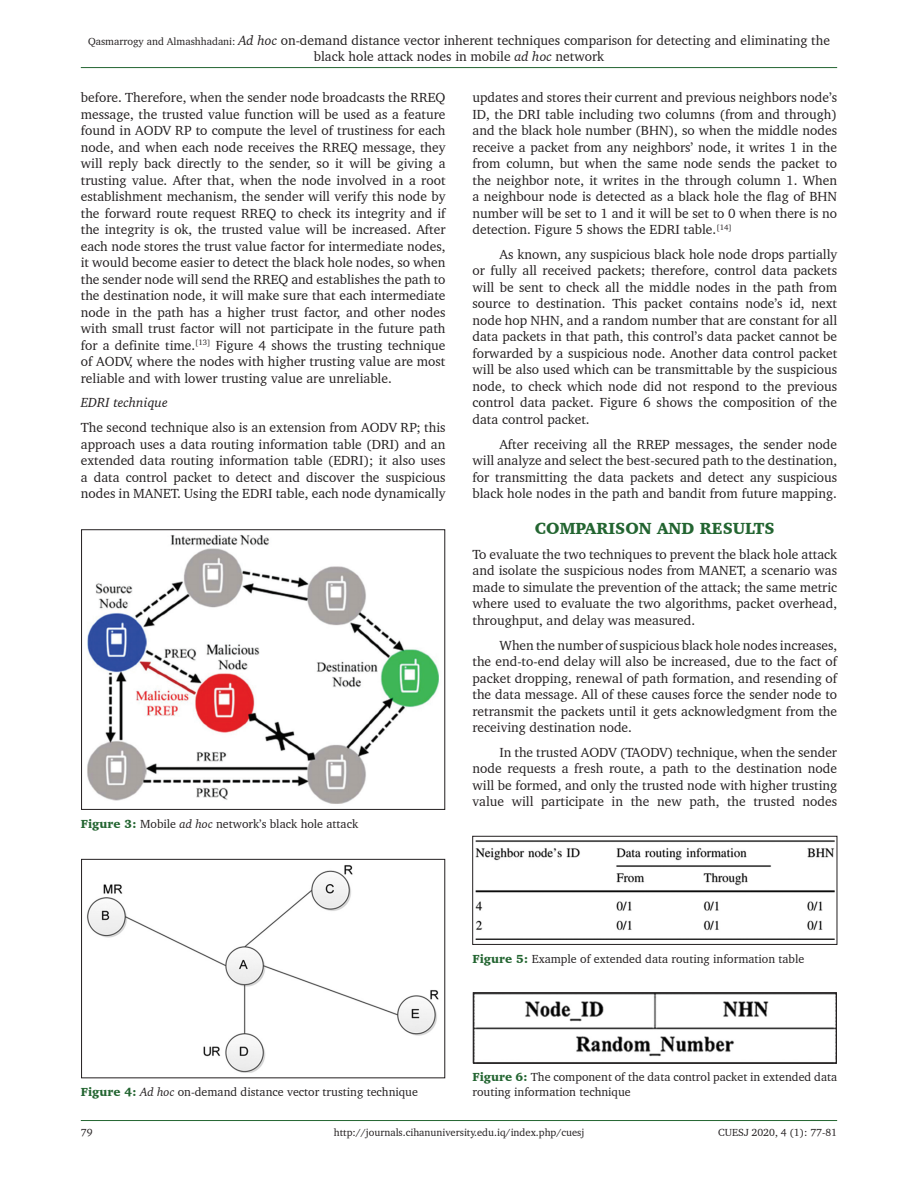
<style>
.page{position:relative;width:918px;height:1188px;background:#fff}
.page>*{position:absolute;margin:0;border:0;box-sizing:border-box;transform-origin:0 0}
.t1{font:900 16.5px "Charter BT";color:#236531}
.TXFL{font:13.5px/16.5px "Charter BT";color:#231f20;text-align:justify}
.TX{font:13.5px/16.5px "Charter BT";color:#231f20;text-align:justify}
.t2{font:italic 13.5px "Charter BT";color:#231f20}
.FGC{font:12px/15px "Charter BT";color:#231f20}
.RF{font:10.5px "Charter BT";color:#231f20}
.s1{font-size:10.5px}
.s2{font-style:italic}
.s3{font-weight:900;color:#236531}
</style>
<div class="page">
<hr style="left:81px;top:67px;width:756px;height:1px;background:#236531">
<hr style="left:81px;top:1120px;width:756px;height:1px;background:#236531">
<img style="left:87px;top:534px;width:352px;height:270px">
<div style="left:81px;top:530px;width:364px;height:280px;border:1px solid #231f20"></div>
<img style="left:87px;top:865px;width:352px;height:208px">
<div style="left:81px;top:859px;width:364px;height:219px;border:1px solid #231f20"></div>
<img style="left:475px;top:841px;width:360px;height:99px">
<div style="left:472px;top:836px;width:365px;height:109px;border:1px solid #231f20"></div>
<img style="left:475px;top:994px;width:360px;height:63px">
<div style="left:473px;top:992px;width:364px;height:71px;border:1px solid #231f20"></div>
<p class="TXFL" style="left:88px;top:32px;width:743px;text-align:center"><span class="s1">Qasmarrogy and Almashhadani:</span> <span class="s2">Ad hoc</span> on-demand distance vector inherent techniques comparison for detecting and eliminating the black hole attack nodes in mobile <span class="s2">ad hoc</span> network</p>
<p class="TXFL" style="left:81px;top:89px;width:366px">before. Therefore, when the sender node broadcasts the RREQ message, the trusted value function will be used as a feature found in AODV RP to compute the level of trustiness for each node, and when each node receives the RREQ message, they will reply back directly to the sender, so it will be giving a trusting value. After that, when the node involved in a root establishment mechanism, the sender will verify this node by the forward route request RREQ to check its integrity and if the integrity is ok, the trusted value will be increased. After each node stores the trust value factor for intermediate nodes, it would become easier to detect the black hole nodes, so when the sender node will send the RREQ and establishes the path to the destination node, it will make sure that each intermediate node in the path has a higher trust factor, and other nodes with small trust factor will not participate in the future path for a definite time.<sup>[13]</sup> Figure 4 shows the trusting technique of AODV, where the nodes with higher trusting value are most reliable and with lower trusting value are unreliable.</p>
<h3 class="t2" style="left:81px;top:394px;width:88px">EDRI technique</h3>
<p class="TXFL" style="left:81px;top:419px;width:366px">The second technique also is an extension from AODV RP; this approach uses a data routing information table (DRI) and an extended data routing information table (EDRI); it also uses a data control packet to detect and discover the suspicious nodes in MANET. Using the EDRI table, each node dynamically</p>
<p class="FGC" style="left:81px;top:816px;width:279px"><span class="s3">Figure 3:</span> Mobile <span class="s2">ad hoc</span> network’s black hole attack</p>
<p class="TXFL" style="left:472px;top:89px;width:366px">updates and stores their current and previous neighbors node’s ID, the DRI table including two columns (from and through) and the black hole number (BHN), so when the middle nodes receive a packet from any neighbors’ node, it writes 1 in the from column, but when the same node sends the packet to the neighbor note, it writes in the through column 1. When a neighbour node is detected as a black hole the flag of BHN number will be set to 1 and it will be set to 0 when there is no detection. Figure 5 shows the EDRI table.<sup>[14]</sup></p>
<p class="TX" style="left:472px;top:246px;width:366px;text-indent:27px">As known, any suspicious black hole node drops partially or fully all received packets; therefore, control data packets will be sent to check all the middle nodes in the path from source to destination. This packet contains node’s id, next node hop NHN, and a random number that are constant for all data packets in that path, this control’s data packet cannot be forwarded by a suspicious node. Another data control packet will be also used which can be transmittable by the suspicious node, to check which node did not respond to the previous control data packet. Figure 6 shows the composition of the data control packet.</p>
<p class="TX" style="left:472px;top:435px;width:366px;text-indent:27px">After receiving all the RREP messages, the sender node will analyze and select the best-secured path to the destination, for transmitting the data packets and detect any suspicious black hole nodes in the path and bandit from future mapping.</p>
<h1 class="t1" style="left:535px;top:518px;width:241px">COMPARISON AND RESULTS</h1>
<p class="TXFL" style="left:472px;top:546px;width:366px">To evaluate the two techniques to prevent the black hole attack and isolate the suspicious nodes from MANET, a scenario was made to simulate the prevention of the attack; the same metric where used to evaluate the two algorithms, packet overhead, throughput, and delay was measured.</p>
<p class="TX" style="left:472px;top:636px;width:366px;text-indent:27px">When the number of suspicious black hole nodes increases, the end-to-end delay will also be increased, due to the fact of packet dropping, renewal of path formation, and resending of the data message. All of these causes force the sender node to retransmit the packets until it gets acknowledgment from the receiving destination node.</p>
<p class="TX" style="left:472px;top:744px;width:366px;text-indent:27px">In the trusted AODV (TAODV) technique, when the sender node requests a fresh route, a path to the destination node will be formed, and only the trusted node with higher trusting value will participate in the new path, the trusted nodes</p>
<p class="FGC" style="left:81px;top:1084px;width:339px"><span class="s3">Figure 4:</span> <span class="s2">Ad hoc</span> on-demand distance vector trusting technique</p>
<p class="FGC" style="left:472px;top:951px;width:333px"><span class="s3">Figure 5:</span> Example of extended data routing information table</p>
<p class="FGC" style="left:472px;top:1069px;width:366px"><span class="s3">Figure 6:</span> The component of the data control packet in extended data routing information technique</p>
<p class="RF" style="left:81px;top:1126px;width:13px">79</p>
<p class="RF" style="left:334px;top:1126px;width:252px">http://journals.cihanuniversity.edu.iq/index.php/cuesj</p>
<p class="RF" style="left:718px;top:1126px;width:120px">CUESJ 2020, 4 (1): 77-81</p>
</div>
